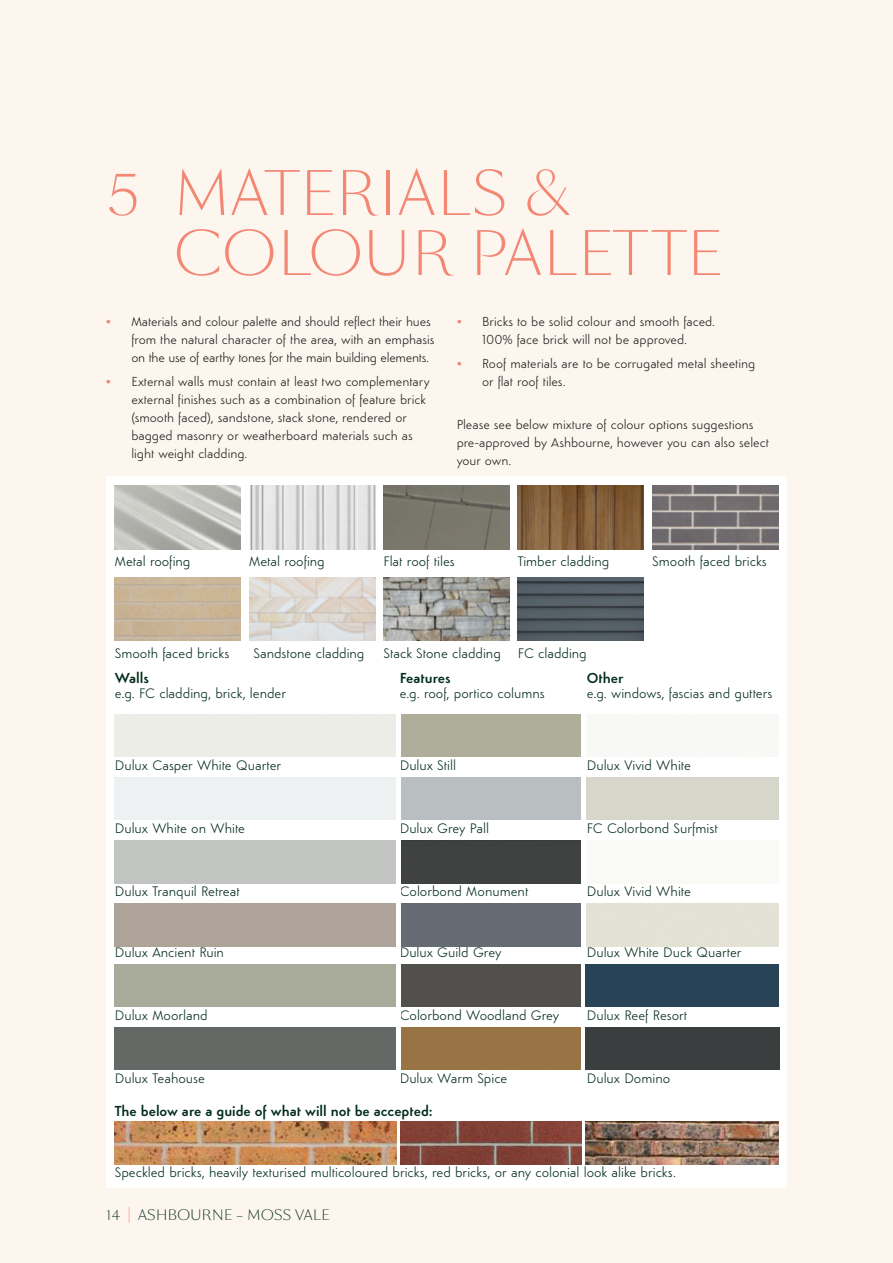
<style>
.page{position:relative;width:893px;height:1263px;background:#fcf6ee}
.page>*{position:absolute;margin:0;border:0;box-sizing:border-box;transform-origin:0 0}
.t1{font:300 57px/60px "Sang Bleu Sans";letter-spacing:.03em;color:#f48674}
.t2{font:600 15px "Simplo";color:#032d1a}
.t3{font:300 14.25px "Simplo";color:#032d1a}
.t4{font:300 13.5px/18px "Simplo";color:#231f20}
.t5{font:300 13.5px "Sang Bleu Sans";letter-spacing:.03em;color:#032d1a}
.s1{color:#f48674}
.s2{font-size:20.25px;color:#f48674}
</style>
<div class="page">
<svg style="left:106px;top:476px;width:681px;height:711px;background:#f5f5f3"></svg>
<img style="left:115px;top:486px;width:126px;height:63px">
<img style="left:115px;top:577px;width:126px;height:64px">
<img style="left:250px;top:486px;width:125px;height:63px">
<img style="left:249px;top:577px;width:126px;height:64px">
<img style="left:518px;top:486px;width:126px;height:63px">
<img style="left:518px;top:577px;width:126px;height:64px">
<img style="left:384px;top:486px;width:125px;height:63px">
<img style="left:384px;top:577px;width:125px;height:64px">
<img style="left:652px;top:486px;width:126px;height:63px">
<img style="left:115px;top:840px;width:466px;height:43px">
<img style="left:115px;top:904px;width:466px;height:42px">
<img style="left:115px;top:964px;width:466px;height:43px">
<img style="left:115px;top:1027px;width:664px;height:43px">
<div style="left:396px;top:714px;width:5px;height:414px;background:#fff"></div>
<hr style="left:582px;top:714px;width:4px;height:414px;background:#fff">
<img style="left:115px;top:1121px;width:281px;height:43px">
<img style="left:401px;top:1121px;width:181px;height:43px">
<img style="left:586px;top:1121px;width:192px;height:43px">
<div style="left:586px;top:964px;width:192px;height:43px;background:#274355"></div>
<h1 class="t1" style="left:174px;top:165px;width:548px;text-indent:-68px">5 MATERIALS &amp;<br>COLOUR PALETTE</h1>
<p class="t4" style="left:131px;top:312px;width:305px;text-indent:-26px"><span class="s1">•</span> Materials and colour palette and should reflect their hues from the natural character of the area, with an emphasis on the use of earthy tones for the main building elements.</p>
<p class="t4" style="left:131px;top:373px;width:300px;text-indent:-26px"><span class="s1">•</span> External walls must contain at least two complementary external finishes such as a combination of feature brick (smooth faced), sandstone, stack stone, rendered or bagged masonry or weatherboard materials such as light weight cladding.</p>
<p class="t4" style="left:457px;top:312px;width:260px;text-align:center"><span class="s1">•</span> Bricks to be solid colour and smooth faced.<br>100% face brick will not be approved.</p>
<p class="t4" style="left:482px;top:355px;width:275px;text-indent:-26px"><span class="s1">•</span> Roof materials are to be corrugated metal sheeting or flat roof tiles.</p>
<p class="t4" style="left:457px;top:415px;width:314px">Please see below mixture of colour options suggestions pre-approved by Ashbourne, however you can also select your own.</p>
<p class="t3" style="left:115px;top:553px;width:77px">Metal roofing</p>
<p class="t3" style="left:249px;top:553px;width:77px">Metal roofing</p>
<p class="t3" style="left:384px;top:553px;width:73px">Flat roof tiles</p>
<p class="t3" style="left:518px;top:553px;width:93px">Timber cladding</p>
<p class="t3" style="left:115px;top:645px;width:116px">Smooth faced bricks</p>
<p class="t3" style="left:253px;top:645px;width:113px">Sandstone cladding</p>
<p class="t3" style="left:384px;top:645px;width:119px">Stack Stone cladding</p>
<p class="t3" style="left:518px;top:645px;width:70px">FC cladding</p>
<p class="t3" style="left:652px;top:553px;width:116px">Smooth faced bricks</p>
<p class="t2" style="left:115px;top:670px;width:36px">Walls</p>
<p class="t2" style="left:400px;top:670px;width:52px">Features</p>
<p class="t2" style="left:587px;top:670px;width:38px">Other</p>
<p class="t3" style="left:115px;top:685px;width:173px">e.g. FC cladding, brick, lender</p>
<p class="t3" style="left:400px;top:685px;width:147px">e.g. roof, portico columns</p>
<p class="t3" style="left:587px;top:685px;width:187px">e.g. windows, fascias and gutters</p>
<p class="t3" style="left:115px;top:757px;width:168px">Dulux Casper White Quarter</p>
<p class="t3" style="left:400px;top:757px;width:58px">Dulux Still</p>
<p class="t3" style="left:587px;top:757px;width:106px">Dulux Vivid White</p>
<p class="t3" style="left:115px;top:820px;width:132px">Dulux White on White</p>
<p class="t3" style="left:400px;top:820px;width:91px">Dulux Grey Pall</p>
<p class="t3" style="left:587px;top:820px;width:132px">FC Colorbond Surfmist</p>
<p class="t3" style="left:115px;top:883px;width:126px">Dulux Tranquil Retreat</p>
<p class="t3" style="left:400px;top:883px;width:130px">Colorbond Monument</p>
<p class="t3" style="left:587px;top:883px;width:106px">Dulux Vivid White</p>
<p class="t3" style="left:115px;top:944px;width:111px">Dulux Ancient Ruin</p>
<p class="t3" style="left:400px;top:944px;width:103px">Dulux Guild Grey</p>
<p class="t3" style="left:587px;top:944px;width:156px">Dulux White Duck Quarter</p>
<p class="t3" style="left:115px;top:1007px;width:94px">Dulux Moorland</p>
<p class="t3" style="left:400px;top:1007px;width:161px">Colorbond Woodland Grey</p>
<p class="t3" style="left:587px;top:1007px;width:102px">Dulux Reef Resort</p>
<p class="t3" style="left:115px;top:1070px;width:92px">Dulux Teahouse</p>
<p class="t3" style="left:400px;top:1070px;width:109px">Dulux Warm Spice</p>
<p class="t3" style="left:587px;top:1070px;width:85px">Dulux Domino</p>
<p class="t2" style="left:115px;top:1102px;width:319px">The below are a guide of what will not be accepted:</p>
<p class="t3" style="left:115px;top:1164px;width:563px">Speckled bricks, heavily texturised multicoloured bricks, red bricks, or any colonial look alike bricks.</p>
<p class="t5" style="left:106px;top:1207px;width:225px">14 <span class="s2">|</span> ASHBOURNE – MOSS VALE</p>
</div>
